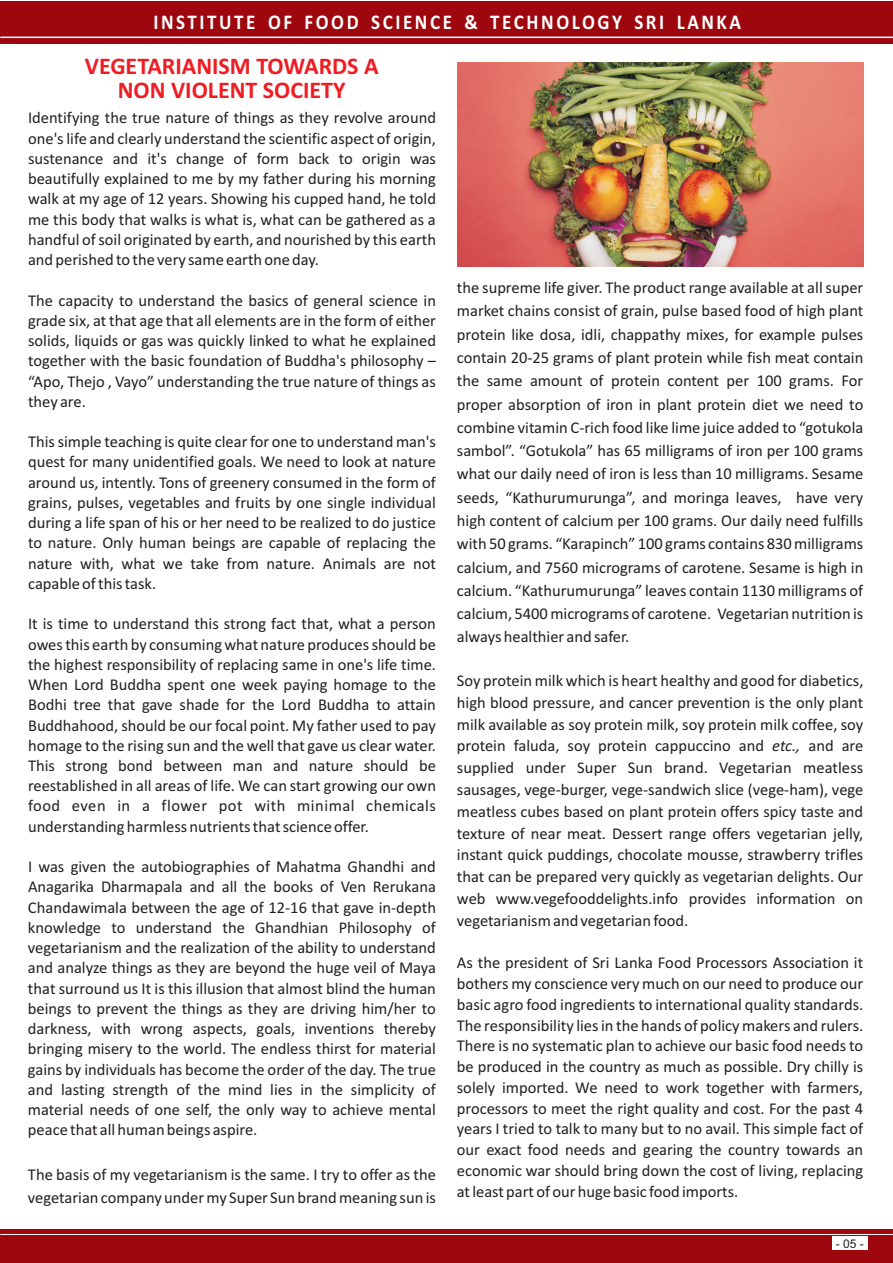
<style>
.page{position:relative;width:893px;height:1263px;background:#fff}
.page>*{position:absolute;margin:0;border:0;box-sizing:border-box;transform-origin:0 0}
.t1{font:700 24px/24.3px "Calibri";color:#ee1d23;text-align:center}
.t2{font:700 21px "Calibri";letter-spacing:.135em;color:#fff;scale:.91 1}
.t3{font:16.5px/20.2px "Calibri";color:#231f20;text-align:justify}
.t4{font:12px "Arial";color:#231f20}
.s1{font-style:italic}
</style>
<div class="page">
<div style="left:0;top:1229px;width:893px;height:34px;background:#9d070d"></div>
<hr style="left:0;top:1234px;width:893px;height:1px;background:#fff">
<div style="left:0;top:1px;width:893px;height:42px;background:#9d070d"></div>
<hr style="left:0;top:37px;width:893px;height:1px;background:#fff">
<div style="left:832px;top:1236px;width:35px;height:14px;background:#fff"></div>
<img style="left:457px;top:63px;width:407px;height:203px">
<p class="t2" style="left:153px;top:13px;width:647px">INSTITUTE OF FOOD SCIENCE &amp; TECHNOLOGY SRI LANKA</p>
<h1 class="t1" style="left:85px;top:55px;width:295px">VEGETARIANISM TOWARDS A<br>NON VIOLENT SOCIETY</h1>
<p class="t3" style="left:28px;top:109px;width:409px">Identifying the true nature of things as they revolve around one's life and clearly understand the scientific aspect of origin, sustenance and it's change of form back to origin was beautifully explained to me by my father during his morning walk at my age of 12 years. Showing his cupped hand, he told me this body that walks is what is, what can be gathered as a handful of soil originated by earth, and nourished by this earth and perished to the very same earth one day.</p>
<p class="t3" style="left:28px;top:291px;width:409px">The capacity to understand the basics of general science in grade six, at that age that all elements are in the form of either solids, liquids or gas was quickly linked to what he explained together with the basic foundation of Buddha's philosophy – “Apo, Thejo , Vayo” understanding the true nature of things as they are.</p>
<p class="t3" style="left:28px;top:433px;width:409px">This simple teaching is quite clear for one to understand man's quest for many unidentified goals. We need to look at nature around us, intently. Tons of greenery consumed in the form of grains, pulses, vegetables and fruits by one single individual during a life span of his or her need to be realized to do justice to nature. Only human beings are capable of replacing the nature with, what we take from nature. Animals are not capable of this task.</p>
<p class="t3" style="left:28px;top:615px;width:410px">It is time to understand this strong fact that, what a person owes this earth by consuming what nature produces should be the highest responsibility of replacing same in one's life time.<br>When Lord Buddha spent one week paying homage to the Bodhi tree that gave shade for the Lord Buddha to attain Buddhahood, should be our focal point. My father used to pay homage to the rising sun and the well that gave us clear water.<br>This strong bond between man and nature should be reestablished in all areas of life. We can start growing our own food even in a flower pot with minimal chemicals understanding harmless nutrients that science offer.</p>
<p class="t3" style="left:28px;top:858px;width:409px">I was given the autobiographies of Mahatma Ghandhi and Anagarika Dharmapala and all the books of Ven Rerukana Chandawimala between the age of 12-16 that gave in-depth knowledge to understand the Ghandhian Philosophy of vegetarianism and the realization of the ability to understand and analyze things as they are beyond the huge veil of Maya that surround us It is this illusion that almost blind the human beings to prevent the things as they are driving him/her to darkness, with wrong aspects, goals, inventions thereby bringing misery to the world. The endless thirst for material gains by individuals has become the order of the day. The true and lasting strength of the mind lies in the simplicity of material needs of one self, the only way to achieve mental peace that all human beings aspire.</p>
<p class="t3" style="left:28px;top:1164px;width:409px;line-height:23.2px">The basis of my vegetarianism is the same. I try to offer as the vegetarian company under my Super Sun brand meaning sun is</p>
<p class="t3" style="left:457px;top:277px;width:408px;line-height:23.2px">the supreme life giver. The product range available at all super market chains consist of grain, pulse based food of high plant protein like dosa, idli, chappathy mixes, for example pulses contain 20-25 grams of plant protein while fish meat contain the same amount of protein content per 100 grams. For proper absorption of iron in plant protein diet we need to combine vitamin C-rich food like lime juice added to “gotukola sambol”. “Gotukola” has 65 milligrams of iron per 100 grams what our daily need of iron is less than 10 milligrams. Sesame seeds, “Kathurumurunga”, and moringa leaves, have very high content of calcium per 100 grams. Our daily need fulfills with 50 grams. “Karapinch” 100 grams contains 830 milligrams calcium, and 7560 micrograms of carotene. Sesame is high in calcium. “Kathurumurunga” leaves contain 1130 milligrams of calcium, 5400 micrograms of carotene. Vegetarian nutrition is always healthier and safer.</p>
<p class="t3" style="left:457px;top:671px;width:408px;line-height:21.8px">Soy protein milk which is heart healthy and good for diabetics, high blood pressure, and cancer prevention is the only plant milk available as soy protein milk, soy protein milk coffee, soy protein faluda, soy protein cappuccino and <span class="s1">etc.,</span> and are supplied under Super Sun brand. Vegetarian meatless sausages, vege-burger, vege-sandwich slice (vege-ham), vege meatless cubes based on plant protein offers spicy taste and texture of near meat. Dessert range offers vegetarian jelly, instant quick puddings, chocolate mousse, strawberry trifles that can be prepared very quickly as vegetarian delights. Our web www.vegefooddelights.info provides information on vegetarianism and vegetarian food.</p>
<p class="t3" style="left:457px;top:954px;width:408px;line-height:20.7px">As the president of Sri Lanka Food Processors Association it bothers my conscience very much on our need to produce our basic agro food ingredients to international quality standards.<br>The responsibility lies in the hands of policy makers and rulers.<br>There is no systematic plan to achieve our basic food needs to be produced in the country as much as possible. Dry chilly is solely imported. We need to work together with farmers, processors to meet the right quality and cost. For the past 4 years I tried to talk to many but to no avail. This simple fact of our exact food needs and gearing the country towards an economic war should bring down the cost of living, replacing at least part of our huge basic food imports.</p>
<p class="t4" style="left:836px;top:1239px;width:30px">- 05 -</p>
</div>
